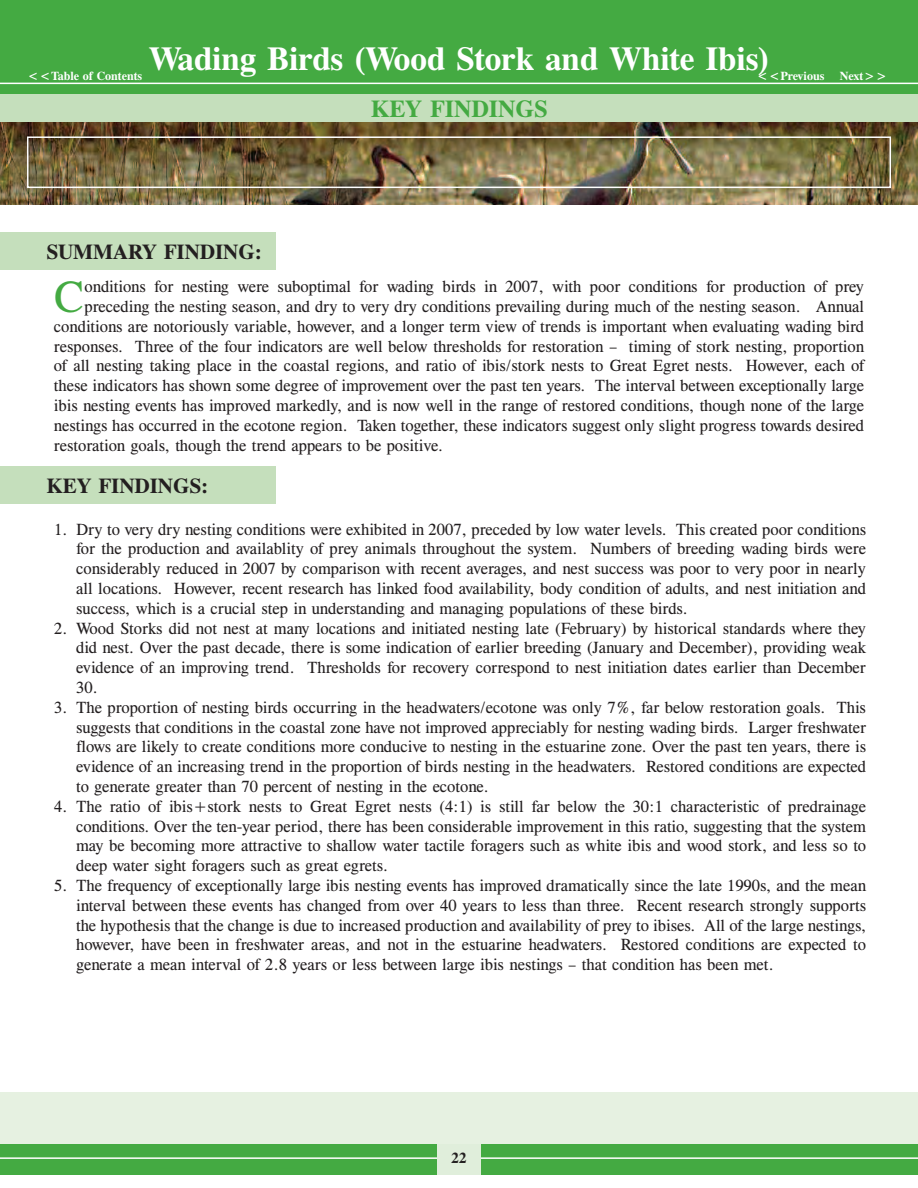
<style>
.page{position:relative;width:918px;height:1188px;background:#fff}
.page>*{position:absolute;margin:0;border:0;box-sizing:border-box;transform-origin:0 0}
.t1{font:44.7px "Times E";color:#44aa42}
.t2{font:700 33px "Times E";color:#fff}
.t3{font:700 24px "Times E";color:#44aa42}
.t4{font:700 21px "Times E";color:#231f20}
.t5{font:16.5px/19.8px "Times E";color:#231f20}
.t6{font:700 15px "Times E";color:#231f20}
.t7{font:700 12px "Times E";color:#fff}
</style>
<div class="page">
<div style="left:0;top:1092px;width:918px;height:56px;background:#e6f1e1"></div>
<div style="left:0;top:1144px;width:918px;height:30px;background:#44aa42"></div>
<hr style="left:0;top:1157px;width:918px;height:2px;background:#fff">
<div style="left:438px;top:1144px;width:43px;height:30px;background:#e0eedb"></div>
<img style="left:0;top:122px;width:918px;height:83px">
<div style="left:0;top:28px;width:918px;height:94px;background:#c5dfbc"></div>
<div style="left:0;top:0;width:918px;height:94px;background:#44aa42"></div>
<hr style="left:0;top:83px;width:918px;height:1px;background:#fff">
<div style="left:27px;top:136px;width:864px;height:52px;border:2px solid #fff"></div>
<div style="left:0;top:232px;width:276px;height:38px;background:#c5dfbc"></div>
<div style="left:0;top:466px;width:275px;height:38px;background:#c5dfbc"></div>
<h2 class="t2" style="left:149px;top:47px;width:622px">Wading Birds (Wood Stork and White Ibis)</h2>
<h3 class="t3" style="left:371px;top:101px;width:178px">KEY FINDINGS</h3>
<p class="t7" style="left:27px;top:71px;width:117px">&lt;&lt;Table of Contents</p>
<p class="t7" style="left:756px;top:71px;width:70px">&lt;&lt;Previous</p>
<p class="t7" style="left:840px;top:71px;width:49px">Next&gt;&gt;</p>
<p class="t4" style="left:46px;top:245px;width:217px">SUMMARY FINDING:</p>
<h1 class="t1" style="left:54px;top:282px;width:32px">C</h1>
<p class="t5" style="left:85px;top:278px;width:781px">onditions for nesting were suboptimal for wading birds in 2007, with poor conditions for production of prey</p>
<p class="t5" style="left:85px;top:298px;width:781px">preceding the nesting season, and dry to very dry conditions prevailing during much of the nesting season. Annual</p>
<p class="t5" style="left:54px;top:318px;width:812px">conditions are notoriously variable, however, and a longer term view of trends is important when evaluating wading bird</p>
<p class="t5" style="left:54px;top:338px;width:812px">responses. Three of the four indicators are well below thresholds for restoration – timing of stork nesting, proportion</p>
<p class="t5" style="left:54px;top:358px;width:812px">of all nesting taking place in the coastal regions, and ratio of ibis/stork nests to Great Egret nests. However, each of</p>
<p class="t5" style="left:54px;top:377px;width:812px">these indicators has shown some degree of improvement over the past ten years. The interval between exceptionally large</p>
<p class="t5" style="left:54px;top:397px;width:812px">ibis nesting events has improved markedly, and is now well in the range of restored conditions, though none of the large</p>
<p class="t5" style="left:54px;top:417px;width:812px">nestings has occurred in the ecotone region. Taken together, these indicators suggest only slight progress towards desired</p>
<p class="t5" style="left:54px;top:437px;width:391px">restoration goals, though the trend appears to be positive.</p>
<p class="t4" style="left:46px;top:479px;width:163px">KEY FINDINGS:</p>
<p class="t5" style="left:54px;top:521px;width:15px">1.</p>
<p class="t5" style="left:54px;top:620px;width:15px">2.</p>
<p class="t5" style="left:54px;top:699px;width:15px">3.</p>
<p class="t5" style="left:54px;top:798px;width:15px">4.</p>
<p class="t5" style="left:54px;top:877px;width:15px">5.</p>
<p class="t5" style="left:76px;top:521px;width:792px">Dry to very dry nesting conditions were exhibited in 2007, preceded by low water levels. This created poor conditions for the production and availablity of prey animals throughout the system. Numbers of breeding wading birds were considerably reduced in 2007 by comparison with recent averages, and nest success was poor to very poor in nearly all locations. However, recent research has linked food availability, body condition of adults, and nest initiation and success, which is a crucial step in understanding and managing populations of these birds.<br>Wood Storks did not nest at many locations and initiated nesting late (February) by historical standards where they did nest. Over the past decade, there is some indication of earlier breeding (January and December), providing weak evidence of an improving trend. Thresholds for recovery correspond to nest initiation dates earlier than December 30.<br>The proportion of nesting birds occurring in the headwaters/ecotone was only 7%, far below restoration goals. This suggests that conditions in the coastal zone have not improved appreciably for nesting wading birds. Larger freshwater flows are likely to create conditions more conducive to nesting in the estuarine zone. Over the past ten years, there is evidence of an increasing trend in the proportion of birds nesting in the headwaters. Restored conditions are expected to generate greater than 70 percent of nesting in the ecotone.<br>The ratio of ibis+stork nests to Great Egret nests (4:1) is still far below the 30:1 characteristic of predrainage conditions. Over the ten-year period, there has been considerable improvement in this ratio, suggesting that the system may be becoming more attractive to shallow water tactile foragers such as white ibis and wood stork, and less so to deep water sight foragers such as great egrets.<br>The frequency of exceptionally large ibis nesting events has improved dramatically since the late 1990s, and the mean interval between these events has changed from over 40 years to less than three. Recent research strongly supports the hypothesis that the change is due to increased production and availability of prey to ibises. All of the large nestings, however, have been in freshwater areas, and not in the estuarine headwaters. Restored conditions are expected to generate a mean interval of 2.8 years or less between large ibis nestings – that condition has been met.</p>
<p class="t6" style="left:452px;top:1153px;width:16px">22</p>
</div>
